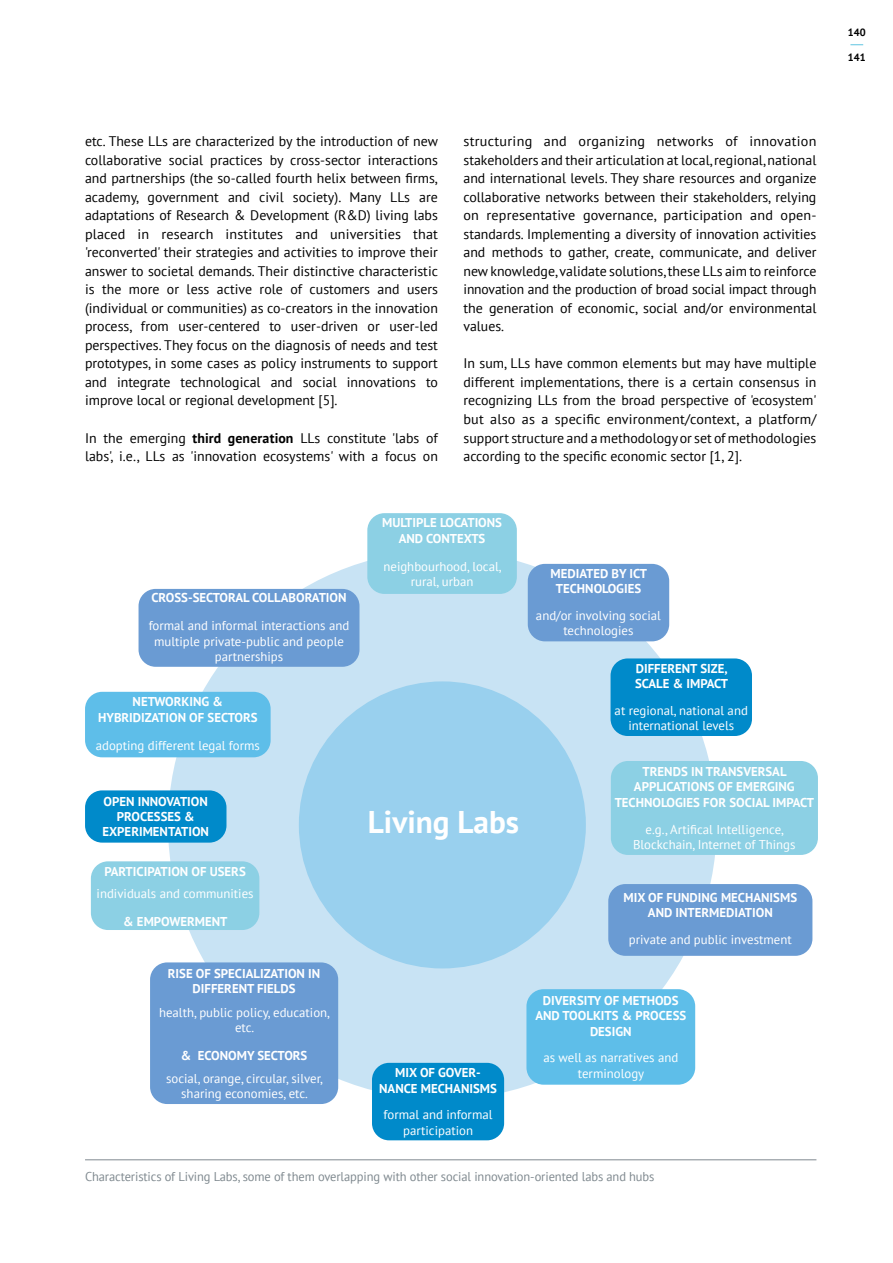
<style>
.page{position:relative;width:893px;height:1263px;background:#fff}
.page>*{position:absolute;margin:0;border:0;box-sizing:border-box;transform-origin:0 0}
.t1{font:700 31.35px "PT Sans";color:#fff}
.t2{font:13.8px/18.5px "PT Sans";color:#000;text-align:justify}
.t3{font:12.75px/15.5px "PT Sans";color:#fff;text-align:center}
.t4{font:700 12.75px/15.5px "PT Sans";color:#fff;text-align:center}
.t5{font:12.75px "PT Sans";letter-spacing:-.01em;color:#7f898f}
.t6{font:700 10.5px "PT Sans";color:#000}
.s1{font-weight:700}
</style>
<div class="page">
<div style="left:168px;top:551px;width:549px;height:548px;background:#c8e3f4;border-radius:50%"></div>
<div style="left:299px;top:681px;width:287px;height:287px;background:#99d0ee;border-radius:50%"></div>
<div style="left:367px;top:513px;width:150px;height:81px;background:#8cd0e4;border-radius:17px"></div>
<div style="left:139px;top:589px;width:220px;height:78px;background:#6a9bd3;border-radius:17px"></div>
<div style="left:528px;top:564px;width:141px;height:77px;background:#6a9bd3;border-radius:17px"></div>
<div style="left:611px;top:658px;width:141px;height:78px;background:#008aca;border-radius:17px"></div>
<div style="left:611px;top:761px;width:207px;height:94px;background:#8cd0e4;border-radius:17px"></div>
<div style="left:608px;top:884px;width:204px;height:72px;background:#6a9bd3;border-radius:17px"></div>
<div style="left:526px;top:989px;width:169px;height:96px;background:#5ebee9;border-radius:17px"></div>
<div style="left:372px;top:1063px;width:132px;height:77px;background:#008aca;border-radius:17px"></div>
<div style="left:150px;top:962px;width:188px;height:142px;background:#6a9bd3;border-radius:17px"></div>
<div style="left:91px;top:861px;width:168px;height:69px;background:#8cd0e4;border-radius:17px"></div>
<div style="left:85px;top:790px;width:141px;height:53px;background:#008aca;border-radius:17px"></div>
<div style="left:85px;top:692px;width:186px;height:65px;background:#5ebee9;border-radius:17px"></div>
<hr style="left:85px;top:1159px;width:731px;height:1px;background:#7f898f">
<svg style="left:850px;top:44px;width:13px;height:1px"></svg>
<p class="t2" style="left:85px;top:132px;width:354px">etc. These LLs are characterized by the introduction of new collaborative social practices by cross-sector interactions and partnerships (the so-called fourth helix between firms, academy, government and civil society). Many LLs are adaptations of Research &amp; Development (R&amp;D) living labs placed in research institutes and universities that 'reconverted' their strategies and activities to improve their answer to societal demands. Their distinctive characteristic is the more or less active role of customers and users (individual or communities) as co-creators in the innovation process, from user-centered to user-driven or user-led perspectives. They focus on the diagnosis of needs and test prototypes, in some cases as policy instruments to support and integrate technological and social innovations to improve local or regional development [5].</p>
<p class="t2" style="left:85px;top:428px;width:354px">In the emerging <span class="s1">third generation</span> LLs constitute 'labs of labs', i.e., LLs as 'innovation ecosystems' with a focus on</p>
<p class="t2" style="left:463px;top:132px;width:354px">structuring and organizing networks of innovation stakeholders and their articulation at local, regional, national and international levels. They share resources and organize collaborative networks between their stakeholders, relying on representative governance, participation and open&shy;standards. Implementing a diversity of innovation activities and methods to gather, create, communicate, and deliver new knowledge, validate solutions, these LLs aim to reinforce innovation and the production of broad social impact through the generation of economic, social and/or environmental values.</p>
<p class="t2" style="left:463px;top:354px;width:354px">In sum, LLs have common elements but may have multiple different implementations, there is a certain consensus in recognizing LLs from the broad perspective of 'ecosystem' but also as a specific environment/context, a platform/ support structure and a methodology or set of methodologies according to the specific economic sector [1, 2].</p>
<p class="t4" style="left:151px;top:590px;width:197px">CROSS-SECTORAL COLLABORATION</p>
<p class="t3" style="left:149px;top:618px;width:202px">formal and informal interactions and multiple private-public and people partnerships</p>
<p class="t4" style="left:98px;top:694px;width:161px">NETWORKING &amp;<br>HYBRIDIZATION OF SECTORS</p>
<p class="t3" style="left:96px;top:737px;width:166px">adopting different legal forms</p>
<p class="t4" style="left:103px;top:793px;width:108px">OPEN INNOVATION<br>PROCESSES &amp;<br>EXPERIMENTATION</p>
<p class="t4" style="left:104px;top:863px;width:143px">PARTICIPATION OF USERS</p>
<p class="t3" style="left:97px;top:885px;width:158px">individuals and communities</p>
<p class="t4" style="left:123px;top:914px;width:106px">&amp; EMPOWERMENT</p>
<p class="t4" style="left:168px;top:965px;width:154px">RISE OF SPECIALIZATION IN<br>DIFFERENT FIELDS</p>
<p class="t3" style="left:159px;top:1004px;width:173px">health, public policy, education, etc.</p>
<p class="t4" style="left:181px;top:1048px;width:128px">&amp; ECONOMY SECTORS</p>
<p class="t3" style="left:166px;top:1070px;width:158px">social, orange, circular, silver, sharing economies, etc.</p>
<p class="t4" style="left:382px;top:515px;width:122px">MULTIPLE LOCATIONS<br>AND CONTEXTS</p>
<p class="t3" style="left:383px;top:558px;width:120px">neighbourhood, local, rural, urban</p>
<p class="t4" style="left:550px;top:565px;width:98px">MEDIATED BY ICT<br>TECHNOLOGIES</p>
<p class="t3" style="left:536px;top:607px;width:127px">and/or involving social technologies</p>
<p class="t4" style="left:635px;top:660px;width:94px;text-align:left">DIFFERENT SIZE,<br>SCALE &amp; IMPACT</p>
<p class="t3" style="left:615px;top:702px;width:135px">at regional, national and international levels</p>
<p class="t4" style="left:615px;top:764px;width:201px">TRENDS IN TRANSVERSAL<br>APPLICATIONS OF EMERGING<br>TECHNOLOGIES FOR SOCIAL IMPACT</p>
<p class="t3" style="left:633px;top:821px;width:164px">e.g., Artifical Intelligence,<br>Blockchain, Internet of Things</p>
<h1 class="t1" style="left:368px;top:801px;width:153px">Living Labs</h1>
<p class="t4" style="left:624px;top:889px;width:175px">MIX OF FUNDING MECHANISMS<br>AND INTERMEDIATION</p>
<p class="t3" style="left:629px;top:931px;width:164px">private and public investment</p>
<p class="t4" style="left:535px;top:992px;width:152px">DIVERSITY OF METHODS<br>AND TOOLKITS &amp; PROCESS<br>DESIGN</p>
<p class="t3" style="left:543px;top:1050px;width:136px">as well as narratives and</p>
<p class="t4" style="left:395px;top:1065px;width:87px">MIX OF GOVER-</p>
<p class="t3" style="left:578px;top:1065px;width:68px">terminology</p>
<p class="t4" style="left:379px;top:1080px;width:119px">NANCE MECHANISMS</p>
<p class="t3" style="left:384px;top:1107px;width:110px">formal and informal participation</p>
<p class="t5" style="left:85px;top:1169px;width:571px">Characteristics of Living Labs, some of them overlapping with other social innovation-oriented labs and hubs</p>
<p class="t6" style="left:848px;top:25px;width:19px">140</p>
<p class="t6" style="left:848px;top:50px;width:19px">141</p>
</div>
